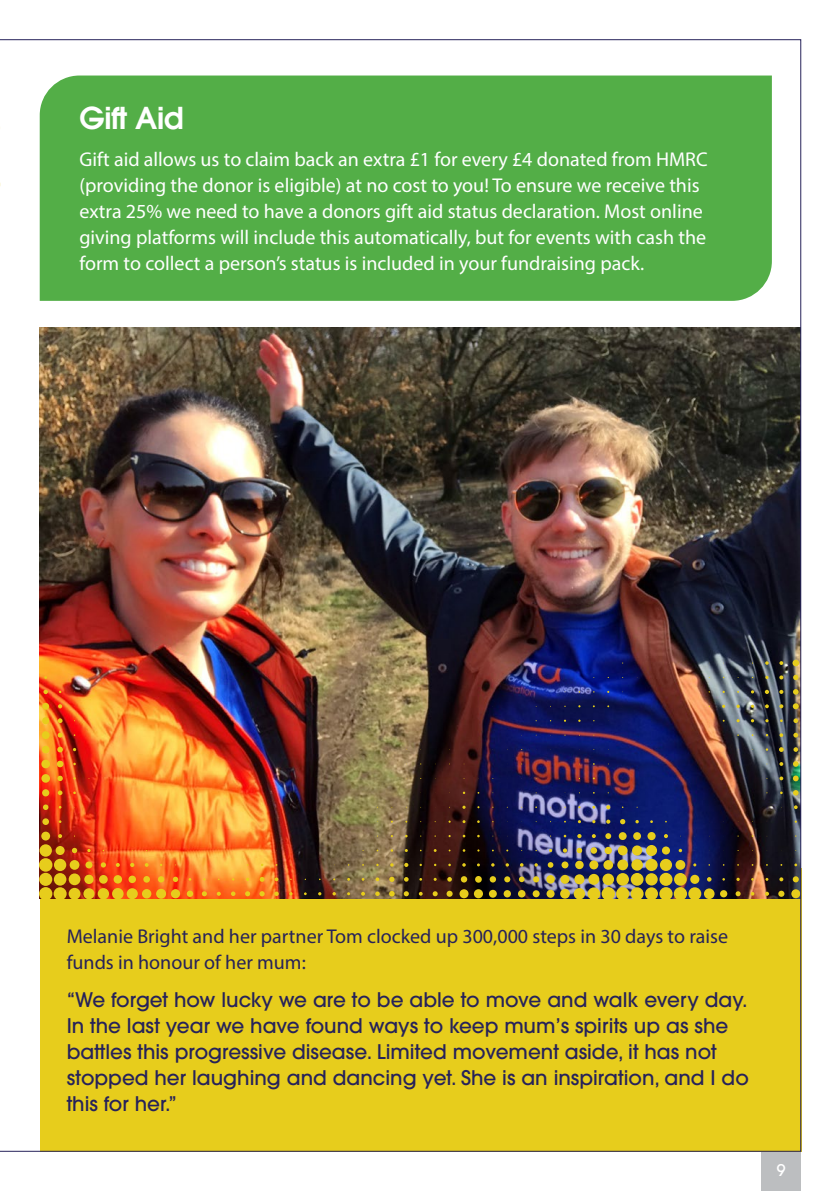
<style>
.page{position:relative;width:840px;height:1191px;background:#fff}
.page>*{position:absolute;margin:0;border:0;box-sizing:border-box;transform-origin:0 0}
.t1{font:600 30px "ITC Avant Garde Std";letter-spacing:-.01em;color:#fff}
.t2{font:20px/26px "Myriad Pro";color:#fff}
.t3{font:500 20px/26px "ITC Avant Garde Std";color:#26225a}
.t4{font:20px/26px "Myriad Pro";color:#26225a}
.t5{font:500 16px "ITC Avant Garde Std";color:#fff}
</style>
<div class="page">
<div style="left:761px;top:1151px;width:39px;height:40px;background:#bcbec0"></div>
<img style="left:0;top:39px;width:800px;height:1112px">
<h1 class="t1" style="left:79px;top:98px;width:106px">Gift Aid</h1>
<p class="t2" style="left:79px;top:146px;width:629px">Gift aid allows us to claim back an extra £1 for every £4 donated from HMRC (providing the donor is eligible) at no cost to you! To ensure we receive this extra 25% we need to have a donors gift aid status declaration. Most online giving platforms will include this automatically, but for events with cash the form to collect a person’s status is included in your fundraising pack.</p>
<p class="t4" style="left:67px;top:923px;width:662px">Melanie Bright and her partner Tom clocked up 300,000 steps in 30 days to raise funds in honour of her mum:</p>
<p class="t3" style="left:67px;top:986px;width:683px">“We forget how lucky we are to be able to move and walk every day.<br>In the last year we have found ways to keep mum’s spirits up as she battles this progressive disease. Limited movement aside, it has not stopped her laughing and dancing yet. She is an inspiration, and I do this for her.”</p>
<p class="t5" style="left:776px;top:1159px;width:10px">9</p>
</div>
